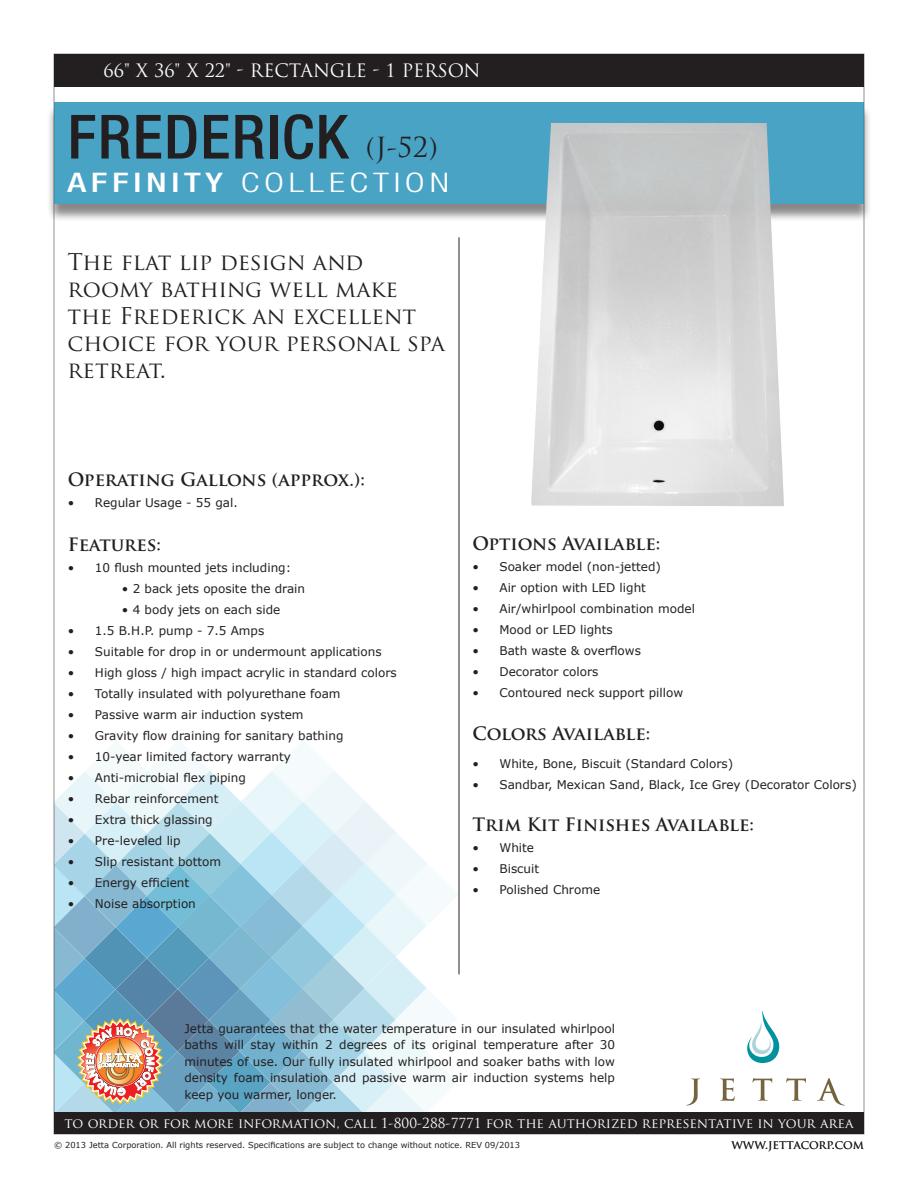
<style>
.page{position:relative;width:918px;height:1188px;background:#fff}
.page>*{position:absolute;margin:0;border:0;box-sizing:border-box;transform-origin:0 0}
.t1{font:500 condensed 61.05px "Helvetica Neue LT Std";letter-spacing:.02em;color:#231f20}
.t2{font:300 condensed 27px "Helvetica Neue LT Std";letter-spacing:.13em;color:#fff;scale:1.33 1}
.t3{font:27px "Trajan Pro";color:#231f20}
.t4{font:22.5px/27px "Trajan Pro";color:#231f20}
.t5{font:700 18px "Trajan Pro";color:#231f20}
.t6{font:18px "Trajan Pro";color:#fff}
.t7{font:13.5px "Trajan Pro";color:#fff}
.t8{font:12px/16.5px "Verdana";color:#231f20;text-align:justify}
.t9{font:12px "Trajan Pro";color:#231f20}
.t10{font:8.25px "Verdana";color:#231f20}
.s1{font-weight:500}
</style>
<div class="page">
<div style="left:54px;top:54px;width:810px;height:33px;background:#231f20"></div>
<svg style="left:53px;top:739px;width:405px;height:396px"></svg>
<svg style="left:686px;top:1078px;width:159px;height:28px"></svg>
<svg style="left:747px;top:1011px;width:32px;height:52px"></svg>
<div style="left:54px;top:1112px;width:810px;height:22px;background:#231f20"></div>
<div style="left:46px;top:104px;width:826px;height:119px;background:#231f20;opacity:.75"></div>
<div style="left:54px;top:102px;width:810px;height:102px;background:#48a3c4"></div>
<hr style="left:459px;top:237px;width:1px;height:737px;background:#231f20">
<img style="left:531px;top:124px;width:253px;height:382px">
<p class="t6" style="left:104px;top:59px;width:379px">66" x 36" x 22" - RECTANGLE - 1 PERSON</p>
<p class="t1" style="left:68px;top:100px;width:282px">FREDERICK</p>
<p class="t3" style="left:366px;top:130px;width:73px">(J-52)</p>
<p class="t2" style="left:68px;top:167px;width:288px"><span class="s1">AFFINITY</span> COLLECTION</p>
<p class="t4" style="left:68px;top:249px;width:379px">The flat lip design and roomy bathing well make the Frederick an excellent choice for your personal spa retreat.</p>
<p class="t5" style="left:68px;top:468px;width:298px">Operating Gallons (approx.):</p>
<p class="t8" style="left:68px;top:494px;width:171px">• Regular Usage - 55 gal.</p>
<p class="t5" style="left:68px;top:533px;width:95px">Features:</p>
<p class="t8" style="left:68px;top:559px;width:225px">• 10 flush mounted jets including:</p>
<p class="t8" style="left:122px;top:580px;width:185px">• 2 back jets oposite the drain</p>
<p class="t8" style="left:122px;top:601px;width:160px">• 4 body jets on each side</p>
<p class="t8" style="left:68px;top:622px;width:198px">• 1.5 B.H.P. pump - 7.5 Amps</p>
<p class="t8" style="left:68px;top:643px;width:315px">• Suitable for drop in or undermount applications</p>
<p class="t8" style="left:68px;top:664px;width:330px">• High gloss / high impact acrylic in standard colors</p>
<p class="t8" style="left:68px;top:685px;width:274px">• Totally insulated with polyurethane foam</p>
<p class="t8" style="left:68px;top:706px;width:237px">• Passive warm air induction system</p>
<p class="t8" style="left:68px;top:727px;width:277px">• Gravity flow draining for sanitary bathing</p>
<p class="t8" style="left:68px;top:748px;width:224px">• 10-year limited factory warranty</p>
<p class="t8" style="left:68px;top:769px;width:179px">• Anti-microbial flex piping</p>
<p class="t8" style="left:68px;top:790px;width:152px">• Rebar reinforcement</p>
<p class="t8" style="left:68px;top:811px;width:146px">• Extra thick glassing</p>
<p class="t8" style="left:68px;top:832px;width:114px">• Pre-leveled lip</p>
<p class="t8" style="left:68px;top:853px;width:155px">• Slip resistant bottom</p>
<p class="t8" style="left:68px;top:874px;width:123px">• Energy efficient</p>
<p class="t8" style="left:68px;top:895px;width:129px">• Noise absorption</p>
<p class="t5" style="left:472px;top:533px;width:189px">Options Available:</p>
<p class="t8" style="left:472px;top:558px;width:190px">• Soaker model (non-jetted)</p>
<p class="t8" style="left:472px;top:579px;width:175px">• Air option with LED light</p>
<p class="t8" style="left:472px;top:600px;width:224px">• Air/whirlpool combination model</p>
<p class="t8" style="left:472px;top:621px;width:142px">• Mood or LED lights</p>
<p class="t8" style="left:472px;top:642px;width:170px">• Bath waste &amp; overflows</p>
<p class="t8" style="left:472px;top:663px;width:127px">• Decorator colors</p>
<p class="t8" style="left:472px;top:684px;width:212px">• Contoured neck support pillow</p>
<p class="t5" style="left:472px;top:722px;width:179px">Colors Available:</p>
<p class="t8" style="left:472px;top:755px;width:262px">• White, Bone, Biscuit (Standard Colors)</p>
<p class="t8" style="left:472px;top:776px;width:386px">• Sandbar, Mexican Sand, Black, Ice Grey (Decorator Colors)</p>
<p class="t5" style="left:472px;top:814px;width:283px">Trim Kit Finishes Available:</p>
<p class="t8" style="left:472px;top:839px;width:63px">• White</p>
<p class="t8" style="left:472px;top:860px;width:68px">• Biscuit</p>
<p class="t8" style="left:472px;top:881px;width:129px">• Polished Chrome</p>
<p class="t8" style="left:185px;top:1020px;width:432px">Jetta guarantees that the water temperature in our insulated whirlpool baths will stay within 2 degrees of its original temperature after 30 minutes of use. Our fully insulated whirlpool and soaker baths with low density foam insulation and passive warm air induction systems help keep you warmer, longer.</p>
<p class="t7" style="left:65px;top:1115px;width:790px">to order or for more information, call 1-800-288-7771 for the authorized representative in your area</p>
<p class="t10" style="left:54px;top:1139px;width:468px">© 2013 Jetta Corporation. All rights reserved. Specifications are subject to change without notice. REV 09/2013</p>
<p class="t9" style="left:731px;top:1137px;width:134px">www.jettacorp.com</p>
</div>
